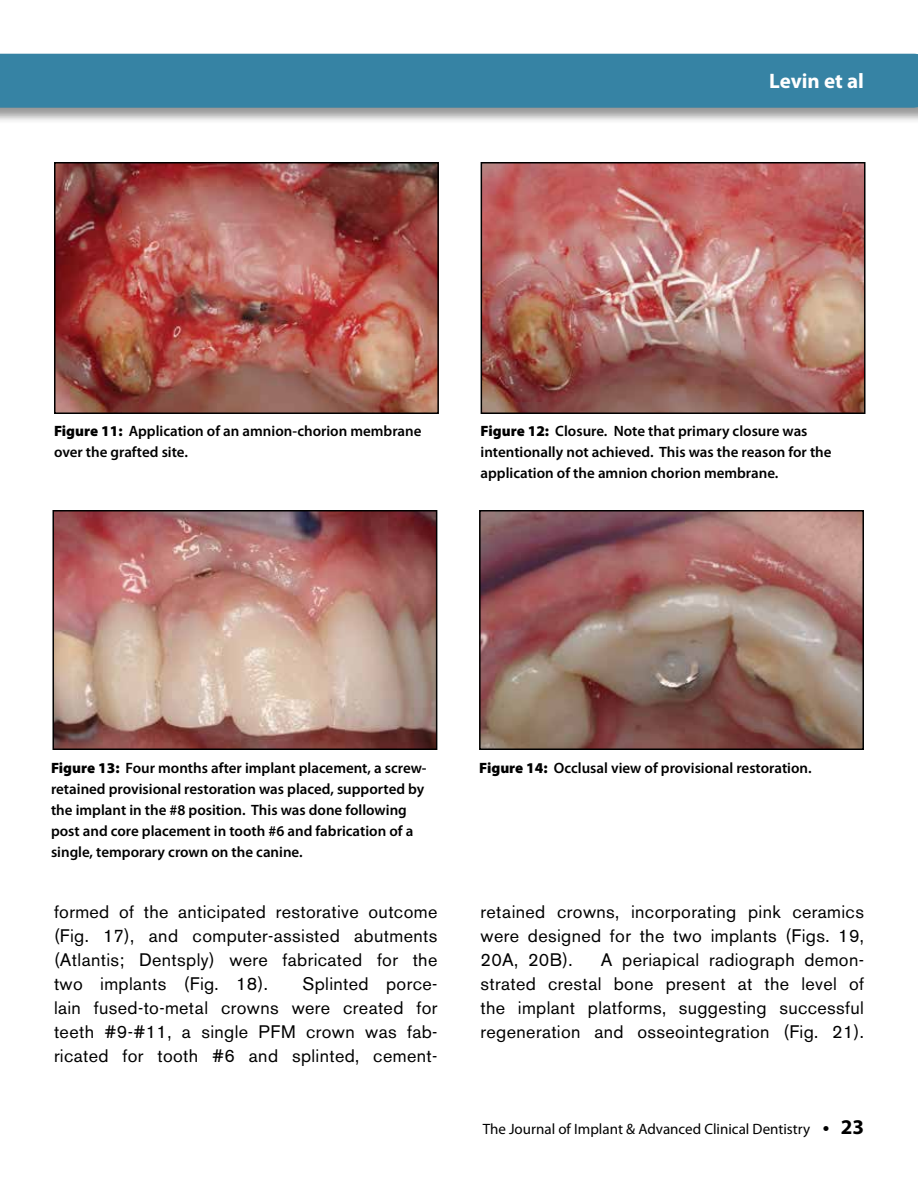
<style>
.page{position:relative;width:918px;height:1188px;background:#fff}
.page>*{position:absolute;margin:0;border:0;box-sizing:border-box;transform-origin:0 0}
.t1{font:700 21px "Myriad Pro";color:#fff}
.t2{font:700 21px "Myriad Pro";color:#000}
.t3{font:18px/24px "Akzidenz Grotesk BE";letter-spacing:.02em;color:#000;text-align:justify}
.t4{font:600 15px/21px "Myriad Pro";color:#000}
.t5{font:15px "Myriad Pro";color:#000}
.s1{font-weight:900}
</style>
<div class="page">
<div style="left:0;top:54px;width:918px;height:70px;background:#000;opacity:.4"></div>
<div style="left:0;top:54px;width:918px;height:54px;background:#3683a4"></div>
<img style="left:57px;top:165px;width:379px;height:246px">
<div style="left:54px;top:162px;width:385px;height:252px;border:2px solid #000"></div>
<img style="left:484px;top:165px;width:379px;height:246px">
<div style="left:481px;top:162px;width:385px;height:252px;border:2px solid #000"></div>
<img style="left:55px;top:513px;width:379px;height:234px">
<div style="left:52px;top:510px;width:385px;height:240px;border:2px solid #000"></div>
<img style="left:482px;top:513px;width:379px;height:234px">
<div style="left:479px;top:510px;width:385px;height:240px;border:2px solid #000"></div>
<p class="t1" style="left:769px;top:69px;width:96px">Levin et al</p>
<p class="t4" style="left:54px;top:421px;width:369px"><span class="s1">Figure 11:</span> Application of an amnion-chorion membrane over the grafted site.</p>
<p class="t4" style="left:481px;top:421px;width:353px"><span class="s1">Figure 12:</span> Closure. Note that primary closure was intentionally not achieved. This was the reason for the application of the amnion chorion membrane.</p>
<p class="t4" style="left:51px;top:758px;width:377px"><span class="s1">Figure 13:</span> Four months after implant placement, a screw&shy;retained provisional restoration was placed, supported by the implant in the #8 position. This was done following post and core placement in tooth #6 and fabrication of a single, temporary crown on the canine.</p>
<p class="t4" style="left:479px;top:758px;width:334px"><span class="s1">Figure 14:</span> Occlusal view of provisional restoration.</p>
<p class="t3" style="left:54px;top:900px;width:385px">formed of the anticipated restorative outcome (Fig. 17), and computer-assisted abutments (Atlantis; Dentsply) were fabricated for the two implants (Fig. 18).</p>
<p class="t3" style="left:54px;top:972px;width:385px;text-indent:248px">Splinted porce&shy;lain fused-to-metal crowns were created for teeth #9-#11, a single PFM crown was fab&shy;ricated for tooth #6 and splinted, cement-</p>
<p class="t3" style="left:481px;top:900px;width:385px">retained crowns, incorporating pink ceramics were designed for the two implants (Figs. 19, 20A, 20B).</p>
<p class="t3" style="left:481px;top:948px;width:385px;text-indent:120px">A periapical radiograph demon&shy;strated crestal bone present at the level of the implant platforms, suggesting successful regeneration and osseointegration (Fig. 21).</p>
<p class="t5" style="left:483px;top:1121px;width:329px">The Journal of Implant &amp; Advanced Clinical Dentistry</p>
<p class="t2" style="left:841px;top:1115px;width:25px">23</p>
</div>
